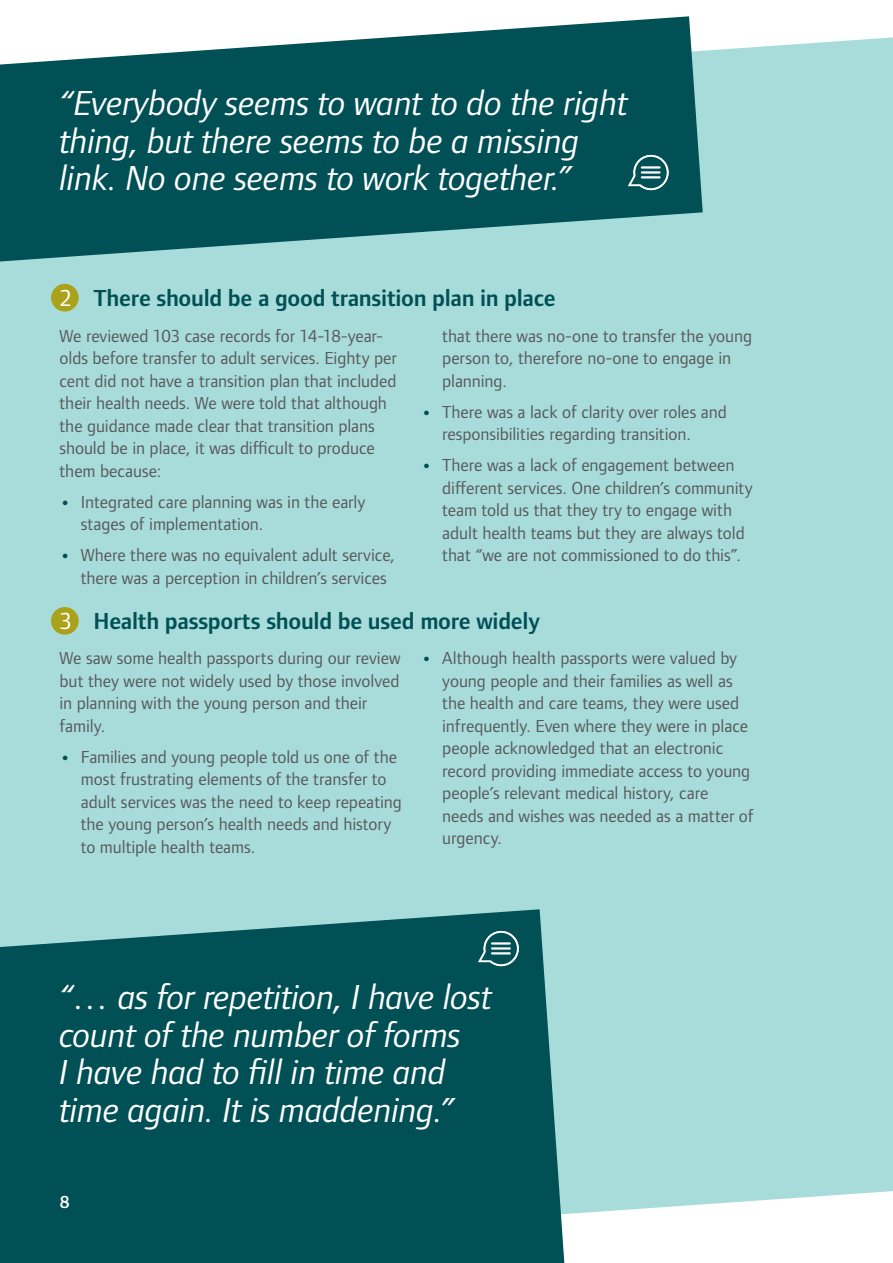
<style>
.page{position:relative;width:893px;height:1263px;background:#fff}
.page>*{position:absolute;margin:0;border:0;box-sizing:border-box;transform-origin:0 0}
.t1{font:italic 36px/37.5px "Foundry Form Sans";letter-spacing:-.01em;color:#fff}
.t2{font:600 24px "Foundry Form Sans";letter-spacing:-.01em;color:#005056}
.t3{font:18px/22.5px "Foundry Form Sans";letter-spacing:-.005em;color:#58595b}
.t4{font:600 18px "Foundry Form Sans";color:#fff}
.s1{font-weight:400;color:#fff}
.s2{font-weight:800;color:#005056}
</style>
<div class="page">
<div style="left:0;top:37px;width:893px;height:1177px;background:#a8dcdb"></div>
<svg style="left:0;top:16px;width:703px;height:245px;background:#2b7075"></svg>
<svg style="left:0;top:909px;width:564px;height:354px;background:#0c5a5f"></svg>
<div style="left:51px;top:284px;width:28px;height:27px;background:#a9a21a;border-radius:50%"></div>
<div style="left:51px;top:607px;width:28px;height:28px;background:#a9a21a;border-radius:50%"></div>
<svg style="left:478px;top:931px;width:43px;height:35px;background:#3d7a7e"></svg>
<svg style="left:628px;top:155px;width:43px;height:35px;background:#3d7a7e"></svg>
<h1 class="t1" style="left:59px;top:85px;width:570px">“Everybody seems to want to do the right thing, but there seems to be a missing link. No one seems to work together.”</h1>
<h2 class="t2" style="left:60px;top:284px;width:498px"><span class="s1">2</span> There should be a good transition plan in place</h2>
<p class="t3" style="left:60px;top:324px;width:339px">We reviewed 103 case records for 14-18-year&shy;olds before transfer to adult services. Eighty per cent did not have a transition plan that included their health needs. We were told that although the guidance made clear that transition plans should be in place, it was difficult to produce them because:</p>
<p class="t3" style="left:81px;top:490px;width:286px;text-indent:-21px"><span class="s2">•</span> Integrated care planning was in the early stages of implementation.</p>
<p class="t3" style="left:81px;top:544px;width:316px;text-indent:-21px"><span class="s2">•</span> Where there was no equivalent adult service, there was a perception in children’s services</p>
<p class="t3" style="left:442px;top:324px;width:311px">that there was no-one to transfer the young person to, therefore no-one to engage in planning.</p>
<p class="t3" style="left:442px;top:400px;width:286px;text-indent:-21px"><span class="s2">•</span> There was a lack of clarity over roles and responsibilities regarding transition.</p>
<p class="t3" style="left:442px;top:454px;width:312px;text-indent:-21px"><span class="s2">•</span> There was a lack of engagement between different services. One children’s community team told us that they try to engage with adult health teams but they are always told that “we are not commissioned to do this”.</p>
<h2 class="t2" style="left:60px;top:607px;width:482px"><span class="s1">3</span> Health passports should be used more widely</h2>
<p class="t3" style="left:60px;top:647px;width:342px">We saw some health passports during our review but they were not widely used by those involved in planning with the young person and their family.</p>
<p class="t3" style="left:81px;top:746px;width:323px;text-indent:-21px"><span class="s2">•</span> Families and young people told us one of the most frustrating elements of the transfer to adult services was the need to keep repeating the young person’s health needs and history to multiple health teams.</p>
<p class="t3" style="left:442px;top:647px;width:313px;text-indent:-21px"><span class="s2">•</span> Although health passports were valued by young people and their families as well as the health and care teams, they were used infrequently. Even where they were in place people acknowledged that an electronic record providing immediate access to young people’s relevant medical history, care needs and wishes was needed as a matter of urgency.</p>
<h1 class="t1" style="left:59px;top:979px;width:434px">“… as for repetition, I have lost count of the number of forms<br>I have had to fill in time and time again. It is maddening.”</h1>
<p class="t4" style="left:60px;top:1191px;width:12px">8</p>
</div>
